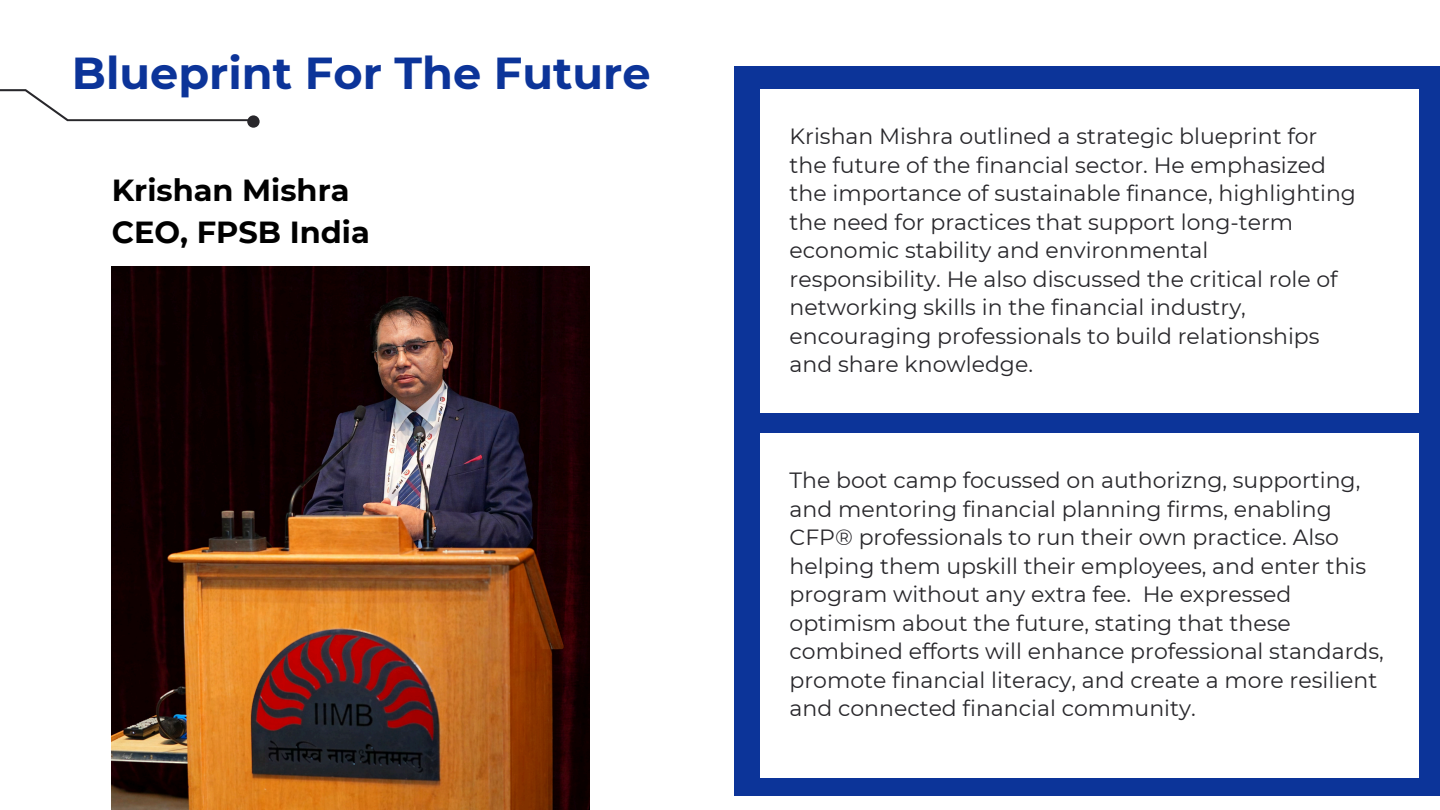
<style>
.page{position:relative;width:1440px;height:810px;background:#fff}
.page>*{position:absolute;margin:0;border:0;box-sizing:border-box;transform-origin:0 0}
.t1{font:700 44.7px "Montserrat";color:#0c3499}
.t2{font:700 30.4px/42px "Montserrat";color:#000}
.t3{font:22px/28.5px "Montserrat";color:#28272b}
</style>
<div class="page">
<div style="left:734px;top:67px;width:706px;height:729px;background:#0c3499"></div>
<img style="left:112px;top:267px;width:478px;height:543px">
<div style="left:760px;top:89px;width:658px;height:324px;background:#fff"></div>
<div style="left:760px;top:433px;width:659px;height:345px;background:#fff"></div>
<svg style="left:0;top:89px;width:260px;height:38px"></svg>
<h1 class="t1" style="left:72px;top:46px;width:580px">Blueprint For The Future</h1>
<p class="t2" style="left:112px;top:170px;width:260px">Krishan Mishra<br>CEO, FPSB India</p>
<p class="t3" style="left:790px;top:122px;width:568px">Krishan Mishra outlined a strategic blueprint for the future of the financial sector. He emphasized the importance of sustainable finance, highlighting the need for practices that support long-term economic stability and environmental responsibility. He also discussed the critical role of networking skills in the financial industry, encouraging professionals to build relationships and share knowledge.</p>
<p class="t3" style="left:790px;top:466px;width:596px">The boot camp focussed on authorizng, supporting, and mentoring financial planning firms, enabling CFP® professionals to run their own practice. Also helping them upskill their employees, and enter this program without any extra fee. He expressed optimism about the future, stating that these combined efforts will enhance professional standards, promote financial literacy, and create a more resilient and connected financial community.</p>
</div>
